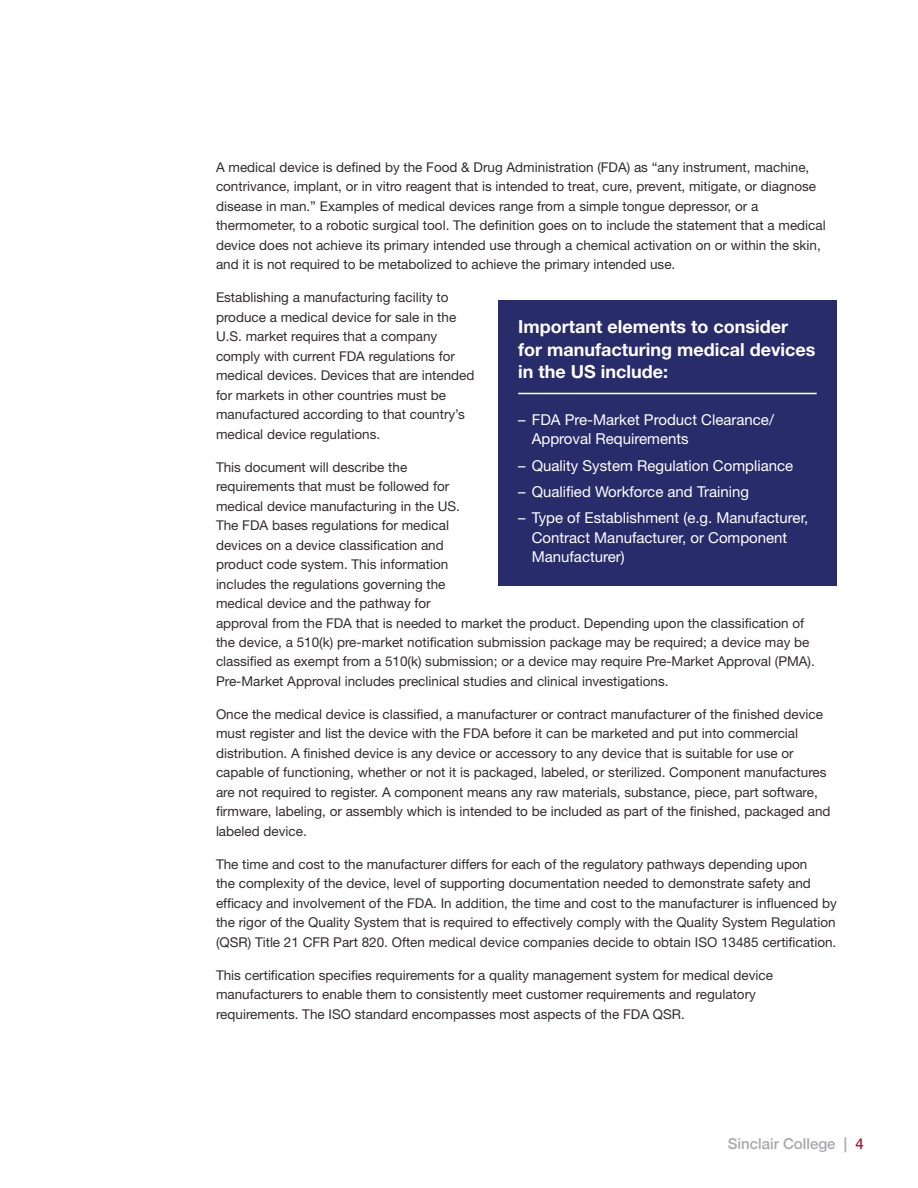
<style>
.page{position:relative;width:918px;height:1188px;background:#fff}
.page>*{position:absolute;margin:0;border:0;box-sizing:border-box;transform-origin:0 0}
.t1{font:700 18px/22.5px "Helvetica Neue LT Std";color:#fff}
.t2{font:15px/19.5px "Helvetica Neue LT Std";color:#fff}
.t3{font:500 15px "Helvetica Neue";color:#a8a9ad}
.t4{font:13.5px/19.5px "Helvetica Neue LT Std";color:#332c2f}
.s1{color:#a91f34}
</style>
<div class="page">
<div style="left:498px;top:300px;width:339px;height:285px;background:#292c6b"></div>
<hr style="left:518px;top:393px;width:299px;height:1px;background:#fff">
<p class="t4" style="left:216px;top:157px;width:611px">A medical device is defined by the Food &amp; Drug Administration (FDA) as “any instrument, machine, contrivance, implant, or in vitro reagent that is intended to treat, cure, prevent, mitigate, or diagnose disease in man.” Examples of medical devices range from a simple tongue depressor, or a thermometer, to a robotic surgical tool. The definition goes on to include the statement that a medical device does not achieve its primary intended use through a chemical activation on or within the skin, and it is not required to be metabolized to achieve the primary intended use.</p>
<p class="t4" style="left:216px;top:287px;width:260px">Establishing a manufacturing facility to produce a medical device for sale in the U.S. market requires that a company comply with current FDA regulations for medical devices. Devices that are intended for markets in other countries must be manufactured according to that country’s medical device regulations.</p>
<p class="t4" style="left:216px;top:457px;width:600px">This document will describe the<br>requirements that must be followed for<br>medical device manufacturing in the US.<br>The FDA bases regulations for medical<br>devices on a device classification and<br>product code system. This information<br>includes the regulations governing the<br>medical device and the pathway for<br>approval from the FDA that is needed to market the product. Depending upon the classification of the device, a 510(k) pre-market notification submission package may be required; a device may be classified as exempt from a 510(k) submission; or a device may require Pre-Market Approval (PMA).<br>Pre-Market Approval includes preclinical studies and clinical investigations.</p>
<p class="t4" style="left:216px;top:704px;width:616px">Once the medical device is classified, a manufacturer or contract manufacturer of the finished device must register and list the device with the FDA before it can be marketed and put into commercial distribution. A finished device is any device or accessory to any device that is suitable for use or capable of functioning, whether or not it is packaged, labeled, or sterilized. Component manufactures are not required to register. A component means any raw materials, substance, piece, part software, firmware, labeling, or assembly which is intended to be included as part of the finished, packaged and labeled device.</p>
<p class="t4" style="left:216px;top:854px;width:622px">The time and cost to the manufacturer differs for each of the regulatory pathways depending upon<br>the complexity of the device, level of supporting documentation needed to demonstrate safety and efficacy and involvement of the FDA. In addition, the time and cost to the manufacturer is influenced by the rigor of the Quality System that is required to effectively comply with the Quality System Regulation (QSR) Title 21 CFR Part 820. Often medical device companies decide to obtain ISO 13485 certification.</p>
<p class="t4" style="left:216px;top:965px;width:559px">This certification specifies requirements for a quality management system for medical device manufacturers to enable them to consistently meet customer requirements and regulatory requirements. The ISO standard encompasses most aspects of the FDA QSR.</p>
<h1 class="t1" style="left:518px;top:315px;width:299px">Important elements to consider for manufacturing medical devices in the US include:</h1>
<p class="t2" style="left:532px;top:410px;width:244px;text-indent:-14px">– FDA Pre-Market Product Clearance/<br>Approval Requirements</p>
<p class="t2" style="left:518px;top:455px;width:276px">– Quality System Regulation Compliance</p>
<p class="t2" style="left:518px;top:482px;width:233px">– Qualified Workforce and Training</p>
<p class="t2" style="left:532px;top:508px;width:278px;text-indent:-14px">– Type of Establishment (e.g. Manufacturer,<br>Contract Manufacturer, or Component<br>Manufacturer)</p>
<p class="t3" style="left:728px;top:1131px;width:138px">Sinclair College | <span class="s1">4</span></p>
</div>
